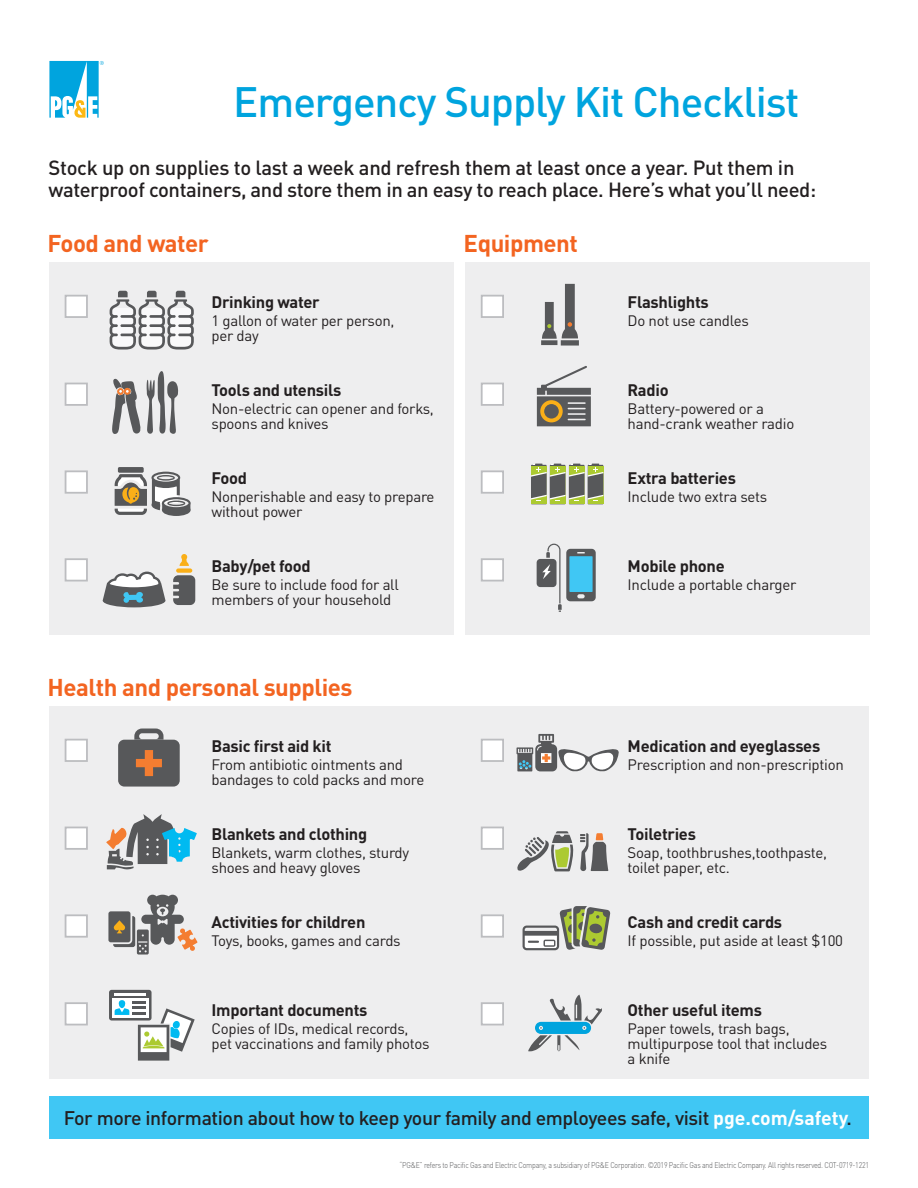
<style>
.page{position:relative;width:918px;height:1188px;background:#fff}
.page>*{position:absolute;margin:0;border:0;box-sizing:border-box;transform-origin:0 0}
.t1{font:500 42px "DIN Pro";letter-spacing:-.025em;color:#00a4de}
.t2{font:700 24px "DIN Pro";letter-spacing:-.02em;color:#f36421}
.t3{font:500 20.25px/22.5px "DIN Pro";letter-spacing:-.02em;color:#231f20}
.t4{font:500 19.5px "DIN Pro";letter-spacing:-.02em;color:#231f20}
.t5{font:700 16.5px "DIN Pro";letter-spacing:-.02em;color:#231f20}
.t6{font:15px/15px "DIN Pro";letter-spacing:-.02em;color:#231f20}
.t7{font:300 8.25px "DIN Pro";letter-spacing:-.03em;color:#57585a;scale:.85 1}
.s1{font-weight:700;color:#fff}
</style>
<div class="page">
<div style="left:49px;top:707px;width:819px;height:372px;background:#eeeeef"></div>
<div style="left:49px;top:263px;width:404px;height:372px;background:#eeeeef"></div>
<div style="left:465px;top:263px;width:404px;height:372px;background:#eeeeef"></div>
<div style="left:481px;top:1002px;width:23px;height:23px;background:#fff;border:2px solid #bcbdc0"></div>
<div style="left:481px;top:914px;width:23px;height:24px;background:#fff;border:2px solid #bcbdc0"></div>
<div style="left:481px;top:827px;width:23px;height:23px;background:#fff;border:2px solid #bcbdc0"></div>
<div style="left:481px;top:739px;width:23px;height:23px;background:#fff;border:2px solid #bcbdc0"></div>
<div style="left:65px;top:1002px;width:23px;height:23px;background:#fff;border:2px solid #bcbdc0"></div>
<div style="left:65px;top:914px;width:23px;height:24px;background:#fff;border:2px solid #bcbdc0"></div>
<div style="left:65px;top:827px;width:23px;height:23px;background:#fff;border:2px solid #bcbdc0"></div>
<div style="left:65px;top:739px;width:23px;height:23px;background:#fff;border:2px solid #bcbdc0"></div>
<div style="left:481px;top:558px;width:23px;height:24px;background:#fff;border:2px solid #bcbdc0"></div>
<div style="left:481px;top:470px;width:23px;height:24px;background:#fff;border:2px solid #bcbdc0"></div>
<div style="left:481px;top:383px;width:23px;height:23px;background:#fff;border:2px solid #bcbdc0"></div>
<div style="left:481px;top:295px;width:23px;height:23px;background:#fff;border:2px solid #bcbdc0"></div>
<div style="left:65px;top:558px;width:23px;height:24px;background:#fff;border:2px solid #bcbdc0"></div>
<div style="left:65px;top:470px;width:23px;height:24px;background:#fff;border:2px solid #bcbdc0"></div>
<div style="left:65px;top:383px;width:23px;height:23px;background:#fff;border:2px solid #bcbdc0"></div>
<div style="left:65px;top:295px;width:23px;height:23px;background:#fff;border:2px solid #bcbdc0"></div>
<svg style="left:49px;top:61px;width:55px;height:57px"></svg>
<svg style="left:110px;top:291px;width:84px;height:59px"></svg>
<svg style="left:103px;top:572px;width:63px;height:35px"></svg>
<div style="left:118px;top:467px;width:26px;height:6px;background:#57585a;border-radius:2px"></div>
<svg style="left:173px;top:575px;width:22px;height:30px"></svg>
<div style="left:176px;top:568px;width:16px;height:5px;background:#faaf18;border-radius:2px"></div>
<svg style="left:180px;top:554px;width:9px;height:12px"></svg>
<svg style="left:115px;top:472px;width:76px;height:44px"></svg>
<svg style="left:147px;top:371px;width:31px;height:63px"></svg>
<svg style="left:112px;top:379px;width:29px;height:55px"></svg>
<svg style="left:537px;top:366px;width:54px;height:60px"></svg>
<svg style="left:537px;top:544px;width:59px;height:68px"></svg>
<div style="left:550px;top:466px;width:16px;height:38px;background:#acca31"></div>
<div style="left:531px;top:466px;width:16px;height:38px;background:#acca31"></div>
<div style="left:588px;top:466px;width:15px;height:38px;background:#acca31"></div>
<div style="left:569px;top:466px;width:16px;height:38px;background:#acca31"></div>
<svg style="left:531px;top:464px;width:72px;height:37px"></svg>
<div style="left:541px;top:340px;width:16px;height:5px;background:#57585a"></div>
<div style="left:561px;top:340px;width:18px;height:6px;background:#57585a"></div>
<svg style="left:542px;top:284px;width:36px;height:55px"></svg>
<svg style="left:118px;top:729px;width:62px;height:58px;background:#7e736d"></svg>
<svg style="left:517px;top:734px;width:102px;height:38px"></svg>
<svg style="left:108px;top:895px;width:90px;height:60px"></svg>
<svg style="left:106px;top:814px;width:91px;height:56px"></svg>
<div style="left:109px;top:990px;width:43px;height:31px;background:#57585a;border-radius:3px"></div>
<div style="left:112px;top:998px;width:37px;height:20px;background:#fff"></div>
<hr style="left:115px;top:993px;width:31px;height:2px;background:#fff">
<svg style="left:115px;top:1000px;width:80px;height:61px"></svg>
<svg style="left:580px;top:833px;width:28px;height:38px"></svg>
<svg style="left:517px;top:831px;width:57px;height:41px"></svg>
<svg style="left:528px;top:995px;width:74px;height:56px"></svg>
<svg style="left:523px;top:906px;width:87px;height:44px"></svg>
<div style="left:49px;top:1097px;width:819px;height:42px;background:#40c7f4"></div>
<h1 class="t1" style="left:233px;top:67px;width:568px">Emergency Supply Kit Checklist</h1>
<p class="t3" style="left:49px;top:154px;width:769px">Stock up on supplies to last a week and refresh them at least once a year. Put them in waterproof containers, and store them in an easy to reach place. Here’s what you’ll need:</p>
<p class="t2" style="left:48px;top:224px;width:163px">Food and water</p>
<p class="t2" style="left:464px;top:224px;width:116px">Equipment</p>
<p class="t5" style="left:212px;top:288px;width:110px">Drinking water</p>
<p class="t6" style="left:212px;top:312px;width:185px">1 gallon of water per person, per day</p>
<p class="t5" style="left:212px;top:376px;width:131px">Tools and utensils</p>
<p class="t6" style="left:212px;top:400px;width:224px">Non-electric can opener and forks, spoons and knives</p>
<p class="t5" style="left:212px;top:464px;width:37px">Food</p>
<p class="t6" style="left:212px;top:488px;width:225px">Nonperishable and easy to prepare without power</p>
<p class="t5" style="left:212px;top:552px;width:101px">Baby/pet food</p>
<p class="t6" style="left:212px;top:575px;width:189px">Be sure to include food for all members of your household</p>
<p class="t5" style="left:628px;top:288px;width:83px">Flashlights</p>
<p class="t6" style="left:628px;top:312px;width:123px">Do not use candles</p>
<p class="t5" style="left:628px;top:376px;width:43px">Radio</p>
<p class="t6" style="left:628px;top:400px;width:168px">Battery-powered or a hand-crank weather radio</p>
<p class="t5" style="left:628px;top:464px;width:110px">Extra batteries</p>
<p class="t6" style="left:628px;top:488px;width:141px">Include two extra sets</p>
<p class="t5" style="left:628px;top:552px;width:99px">Mobile phone</p>
<p class="t6" style="left:628px;top:575px;width:170px">Include a portable charger</p>
<h2 class="t2" style="left:48px;top:668px;width:307px">Health and personal supplies</h2>
<p class="t5" style="left:212px;top:732px;width:122px">Basic first aid kit</p>
<p class="t5" style="left:628px;top:732px;width:194px">Medication and eyeglasses</p>
<p class="t6" style="left:212px;top:756px;width:193px">From antibiotic ointments and</p>
<p class="t6" style="left:628px;top:756px;width:218px">Prescription and non-prescription</p>
<p class="t6" style="left:212px;top:771px;width:214px">bandages to cold packs and more</p>
<p class="t5" style="left:212px;top:820px;width:157px">Blankets and clothing</p>
<p class="t6" style="left:212px;top:844px;width:199px">Blankets, warm clothes, sturdy shoes and heavy gloves</p>
<p class="t5" style="left:212px;top:908px;width:155px">Activities for children</p>
<p class="t6" style="left:212px;top:931px;width:191px">Toys, books, games and cards</p>
<p class="t5" style="left:628px;top:820px;width:70px">Toiletries</p>
<p class="t6" style="left:628px;top:844px;width:201px">Soap, toothbrushes,toothpaste, toilet paper, etc.</p>
<p class="t5" style="left:628px;top:908px;width:156px">Cash and credit cards</p>
<p class="t6" style="left:628px;top:931px;width:217px">If possible, put aside at least $100</p>
<p class="t5" style="left:212px;top:996px;width:158px">Important documents</p>
<p class="t6" style="left:212px;top:1019px;width:220px">Copies of IDs, medical records, pet vaccinations and family photos</p>
<p class="t5" style="left:628px;top:996px;width:136px">Other useful items</p>
<p class="t6" style="left:628px;top:1019px;width:201px">Paper towels, trash bags, multipurpose tool that includes a knife</p>
<p class="t4" style="left:64px;top:1102px;width:789px">For more information about how to keep your family and employees safe, visit <span class="s1">pge.com/safety</span>.</p>
<p class="t7" style="left:400px;top:1159px;width:554px">“PG&amp;E” refers to Pacific Gas and Electric Company, a subsidiary of PG&amp;E Corporation. ©2019 Pacific Gas and Electric Company. All rights reserved. COT-0719-1221</p>
</div>
